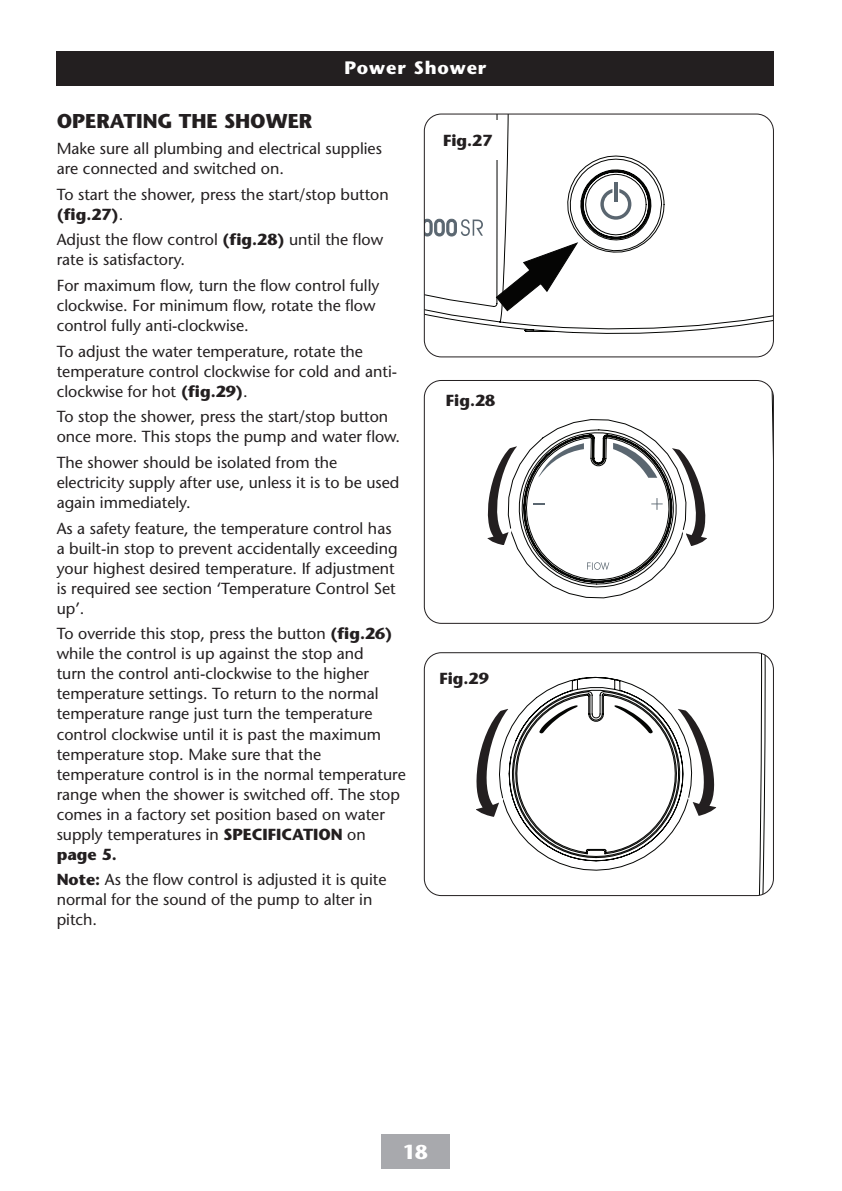
<style>
.page{position:relative;width:842px;height:1191px;background:#fff}
.page>*{position:absolute;margin:0;border:0;box-sizing:border-box;transform-origin:0 0}
.t1{font:700 20px "Stone Sans Std";color:#231f20}
.t2{font:700 20px "Stone Sans Std";color:#fff}
.t3{font:700 18px "Stone Sans Std";letter-spacing:.05em;color:#fff}
.t4{font:500 16px/20px "Stone Sans Std";color:#231f20}
.t5{font:700 16px "Stone Sans Std";color:#231f20}
.s1{font-weight:700}
</style>
<div class="page">
<div style="left:57px;top:51px;width:717px;height:34px;background:#231f20"></div>
<div style="left:381px;top:1134px;width:68px;height:34px;background:#a8a9ad"></div>
<svg style="left:424px;top:652px;width:342px;height:243px"></svg>
<svg style="left:470px;top:700px;width:52px;height:121px"></svg>
<svg style="left:663px;top:701px;width:59px;height:119px"></svg>
<svg style="left:539px;top:705px;width:39px;height:28px"></svg>
<svg style="left:614px;top:705px;width:39px;height:28px"></svg>
<div style="left:424px;top:652px;width:350px;height:244px;border:1px solid #231f20;border-radius:17px"></div>
<svg style="left:424px;top:114px;width:349px;height:220px"></svg>
<svg style="left:495px;top:241px;width:84px;height:71px"></svg>
<hr style="left:614px;top:182px;width:4px;height:20px;background:#5a6670">
<svg style="left:600px;top:189px;width:31px;height:31px"></svg>
<svg style="left:426px;top:218px;width:57px;height:19px"></svg>
<div style="left:424px;top:114px;width:350px;height:243px;border:1px solid #231f20;border-radius:17px"></div>
<svg style="left:424px;top:380px;width:349px;height:242px"></svg>
<svg style="left:587px;top:562px;width:22px;height:8px"></svg>
<svg style="left:482px;top:439px;width:102px;height:110px"></svg>
<svg style="left:613px;top:441px;width:100px;height:109px"></svg>
<div style="left:424px;top:380px;width:350px;height:244px;border:1px solid #231f20;border-radius:17px"></div>
<div style="left:434px;top:120px;width:68px;height:40px;background:#fff"></div>
<div style="left:436px;top:663px;width:56px;height:29px;background:#fff"></div>
<div style="left:442px;top:386px;width:57px;height:28px;background:#fff"></div>
<p class="t3" style="left:344px;top:57px;width:143px">Power Shower</p>
<p class="t1" style="left:57px;top:109px;width:257px">OPERATING THE SHOWER</p>
<p class="t4" style="left:57px;top:138px;width:327px">Make sure all plumbing and electrical supplies are connected and switched on.</p>
<p class="t4" style="left:57px;top:184px;width:333px">To start the shower, press the start/stop button <span class="s1">(fig.27)</span>.</p>
<p class="t4" style="left:57px;top:230px;width:328px">Adjust the flow control <span class="s1">(fig.28)</span> until the flow rate is satisfactory.</p>
<p class="t4" style="left:57px;top:275px;width:324px">For maximum flow, turn the flow control fully clockwise. For minimum flow, rotate the flow control fully anti-clockwise.</p>
<p class="t4" style="left:57px;top:341px;width:342px">To adjust the water temperature, rotate the temperature control clockwise for cold and anti&shy;clockwise for hot <span class="s1">(fig.29)</span>.</p>
<p class="t4" style="left:57px;top:407px;width:345px">To stop the shower, press the start/stop button once more. This stops the pump and water flow.</p>
<p class="t4" style="left:57px;top:452px;width:344px">The shower should be isolated from the electricity supply after use, unless it is to be used again immediately.</p>
<p class="t4" style="left:57px;top:518px;width:342px">As a safety feature, the temperature control has a built-in stop to prevent accidentally exceeding your highest desired temperature. If adjustment is required see section ‘Temperature Control Set up’.</p>
<p class="t4" style="left:57px;top:624px;width:351px">To override this stop, press the button <span class="s1">(fig.26) </span>while the control is up against the stop and<br>turn the control anti-clockwise to the higher temperature settings. To return to the normal temperature range just turn the temperature control clockwise until it is past the maximum temperature stop. Make sure that the temperature control is in the normal temperature range when the shower is switched off. The stop comes in a factory set position based on water supply temperatures in <span class="s1">SPECIFICATION</span> on <span class="s1">page 5.</span></p>
<p class="t4" style="left:57px;top:869px;width:331px"><span class="s1">Note:</span> As the flow control is adjusted it is quite normal for the sound of the pump to alter in pitch.</p>
<p class="t5" style="left:443px;top:131px;width:51px">Fig.27</p>
<p class="t5" style="left:446px;top:390px;width:51px">Fig.28</p>
<p class="t5" style="left:439px;top:668px;width:51px">Fig.29</p>
<p class="t2" style="left:403px;top:1139px;width:27px">18</p>
</div>
